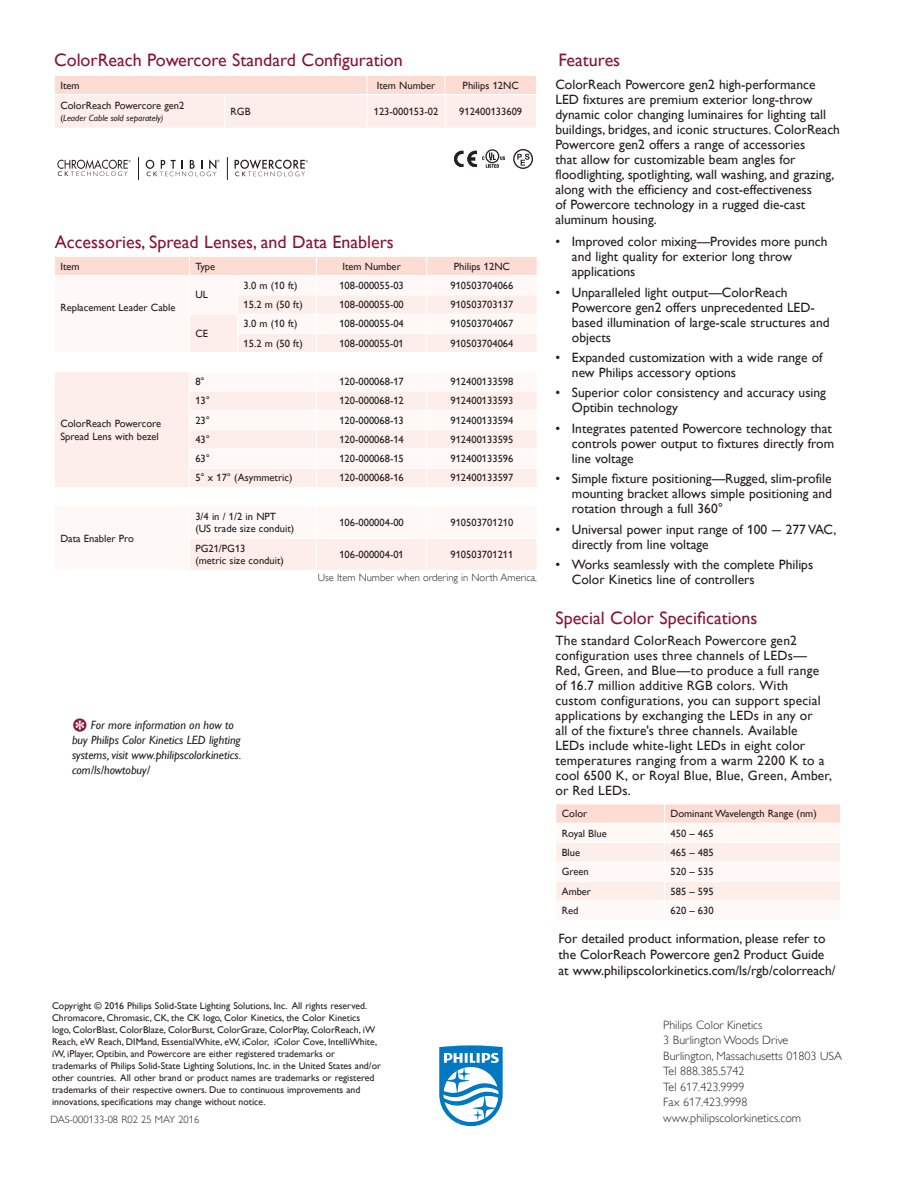
<style>
.page{position:relative;width:918px;height:1188px;background:#fff}
.page>*{position:absolute;margin:0;border:0;box-sizing:border-box;transform-origin:0 0}
.t1{font:18px "Gill Sans Alt One WGL";color:#881534}
.t2{font:13.5px/15px "Gill Sans Alt One WGL";color:#231f20}
.t3{font:12px/15.5px "Gill Sans Alt One WGL Light";color:#231f20}
.t4{font:italic 12px/15px "Gill Sans Alt One WGL";color:#231f20}
.t5{font:10.5px/12.6px "Gill Sans Alt One WGL";color:#231f20}
.t6{font:10.5px "Gill Sans Alt One WGL Light";color:#231f20}
.t7{font:9.75px/12px "Gill Sans Alt One WGL";color:#231f20}
.t8{font:italic 9px "Gill Sans Alt One WGL";color:#231f20}
.s1{font-style:normal}
</style>
<div class="page">
<svg style="left:55px;top:75px;width:481px;height:53px;background:#fde8e1"></svg>
<hr style="left:54px;top:94px;width:171px;height:1px;background:#fff">
<hr style="left:225px;top:94px;width:142px;height:1px;background:#fff">
<hr style="left:367px;top:94px;width:78px;height:1px;background:#fff">
<hr style="left:445px;top:94px;width:92px;height:1px;background:#fff">
<hr style="left:224px;top:95px;width:1px;height:33px;background:#fff">
<hr style="left:367px;top:95px;width:1px;height:33px;background:#fff">
<svg style="left:57px;top:160px;width:74px;height:16px"></svg>
<svg style="left:146px;top:159px;width:74px;height:17px"></svg>
<svg style="left:138px;top:157px;width:1px;height:23px"></svg>
<svg style="left:235px;top:159px;width:73px;height:17px"></svg>
<svg style="left:227px;top:157px;width:1px;height:23px"></svg>
<div style="left:190px;top:539px;width:347px;height:31px;background:#feeee9"></div>
<hr style="left:426px;top:539px;width:1px;height:31px;background:#fff">
<svg style="left:55px;top:256px;width:482px;height:231px"></svg>
<hr style="left:316px;top:539px;width:1px;height:31px;background:#fff">
<div style="left:513px;top:149px;width:20px;height:20px;border:1px solid #231f20;border-radius:50%"></div>
<svg style="left:517px;top:154px;width:13px;height:12px"></svg>
<svg style="left:439px;top:1045px;width:64px;height:81px"></svg>
<svg style="left:556px;top:804px;width:284px;height:97px"></svg>
<svg style="left:485px;top:149px;width:14px;height:14px"></svg>
<svg style="left:454px;top:151px;width:51px;height:17px"></svg>
<h1 class="t1" style="left:54px;top:48px;width:350px">ColorReach Powercore Standard Configuration</h1>
<p class="t5" style="left:60px;top:79px;width:21px">Item</p>
<p class="t5" style="left:377px;top:79px;width:60px">Item Number</p>
<p class="t5" style="left:463px;top:79px;width:58px">Philips 12NC</p>
<p class="t5" style="left:60px;top:99px;width:126px">ColorReach Powercore gen2</p>
<p class="t8" style="left:60px;top:112px;width:105px"><span class="s1">(</span>Leader Cable sold separately)</p>
<p class="t5" style="left:231px;top:105px;width:22px">RGB</p>
<p class="t5" style="left:374px;top:105px;width:66px">123-000153-02</p>
<p class="t5" style="left:459px;top:105px;width:64px">912400133609</p>
<h1 class="t1" style="left:55px;top:229px;width:341px">Accessories, Spread Lenses, and Data Enablers</h1>
<p class="t5" style="left:60px;top:260px;width:21px">Item</p>
<p class="t5" style="left:195px;top:260px;width:21px">Type</p>
<p class="t5" style="left:342px;top:260px;width:60px">Item Number</p>
<p class="t5" style="left:454px;top:260px;width:58px">Philips 12NC</p>
<p class="t5" style="left:60px;top:301px;width:117px">Replacement Leader Cable</p>
<p class="t5" style="left:244px;top:279px;width:55px">3.0 m (10 ft)</p>
<p class="t5" style="left:339px;top:279px;width:66px">108-000055-03</p>
<p class="t5" style="left:450px;top:279px;width:64px">910503704066</p>
<p class="t5" style="left:244px;top:298px;width:61px">15.2 m (50 ft)</p>
<p class="t5" style="left:339px;top:298px;width:66px">108-000055-00</p>
<p class="t5" style="left:450px;top:298px;width:64px">910503703137</p>
<p class="t5" style="left:195px;top:288px;width:14px">UL</p>
<p class="t5" style="left:60px;top:417px;width:102px">ColorReach Powercore<br>Spread Lens with bezel</p>
<p class="t5" style="left:60px;top:532px;width:75px">Data Enabler Pro</p>
<p class="t5" style="left:195px;top:327px;width:14px">CE</p>
<p class="t5" style="left:244px;top:317px;width:55px">3.0 m (10 ft)</p>
<p class="t5" style="left:339px;top:317px;width:66px">108-000055-04</p>
<p class="t5" style="left:450px;top:317px;width:64px">910503704067</p>
<p class="t5" style="left:244px;top:337px;width:61px">15.2 m (50 ft)</p>
<p class="t5" style="left:339px;top:337px;width:66px">108-000055-01</p>
<p class="t5" style="left:450px;top:337px;width:64px">910503704064</p>
<p class="t5" style="left:195px;top:375px;width:11px">8°</p>
<p class="t5" style="left:339px;top:375px;width:66px">120-000068-17</p>
<p class="t5" style="left:450px;top:375px;width:64px">912400133598</p>
<p class="t5" style="left:195px;top:394px;width:16px">13°</p>
<p class="t5" style="left:339px;top:394px;width:66px">120-000068-12</p>
<p class="t5" style="left:450px;top:394px;width:64px">912400133593</p>
<p class="t5" style="left:195px;top:414px;width:16px">23°</p>
<p class="t5" style="left:339px;top:414px;width:66px">120-000068-13</p>
<p class="t5" style="left:450px;top:414px;width:64px">912400133594</p>
<p class="t5" style="left:195px;top:433px;width:16px">43°</p>
<p class="t5" style="left:339px;top:433px;width:66px">120-000068-14</p>
<p class="t5" style="left:450px;top:433px;width:64px">912400133595</p>
<p class="t5" style="left:195px;top:452px;width:16px">63°</p>
<p class="t5" style="left:339px;top:452px;width:66px">120-000068-15</p>
<p class="t5" style="left:450px;top:452px;width:64px">912400133596</p>
<p class="t5" style="left:195px;top:471px;width:99px">5° x 17° (Asymmetric)</p>
<p class="t5" style="left:339px;top:471px;width:66px">120-000068-16</p>
<p class="t5" style="left:450px;top:471px;width:64px">912400133597</p>
<p class="t5" style="left:195px;top:510px;width:100px">3/4 in / 1/2 in NPT (US trade size conduit)</p>
<p class="t5" style="left:339px;top:516px;width:66px">106-000004-00</p>
<p class="t5" style="left:450px;top:516px;width:64px">910503701210</p>
<p class="t5" style="left:195px;top:542px;width:90px">PG21/PG13<br>(metric size conduit)</p>
<p class="t5" style="left:339px;top:548px;width:66px">106-000004-01</p>
<p class="t5" style="left:450px;top:548px;width:64px">910503701211</p>
<p class="t6" style="left:318px;top:570px;width:221px">Use Item Number when ordering in North America.</p>
<p class="t4" style="left:72px;top:717px;width:171px;text-indent:19px">For more information on how to buy Philips Color Kinetics LED lighting systems, visit www.philipscolorkinetics. com/ls/howtobuy/</p>
<p class="t7" style="left:52px;top:1000px;width:330px">Copyright © 2016 Philips Solid-State Lighting Solutions, Inc. All rights reserved.<br>Chromacore, Chromasic, CK, the CK logo, Color Kinetics, the Color Kinetics logo, ColorBlast, ColorBlaze, ColorBurst, ColorGraze, ColorPlay, ColorReach, iW Reach, eW Reach, DIMand, EssentialWhite, eW, iColor, iColor Cove, IntelliWhite, iW, iPlayer, Optibin, and Powercore are either registered trademarks or trademarks of Philips Solid-State Lighting Solutions, Inc. in the United States and/or other countries. All other brand or product names are trademarks or registered trademarks of their respective owners. Due to continuous improvements and innovations, specifications may change without notice.</p>
<p class="t6" style="left:50px;top:1113px;width:150px">DAS-000133-08 R02 25 MAY 2016</p>
<h1 class="t1" style="left:558px;top:48px;width:63px">Features</h1>
<p class="t2" style="left:555px;top:77px;width:286px">ColorReach Powercore gen2 high-performance LED fixtures are premium exterior long-throw dynamic color changing luminaires for lighting tall buildings, bridges, and iconic structures. ColorReach Powercore gen2 offers a range of accessories<br>that allow for customizable beam angles for floodlighting, spotlighting, wall washing, and grazing, along with the efficiency and cost-effectiveness<br>of Powercore technology in a rugged die-cast aluminum housing.</p>
<p class="t2" style="left:572px;top:234px;width:257px;text-indent:-16px">• Improved color mixing—Provides more punch and light quality for exterior long throw applications</p>
<p class="t2" style="left:572px;top:285px;width:259px;text-indent:-16px">• Unparalleled light output—ColorReach Powercore gen2 offers unprecedented LED&shy;based illumination of large-scale structures and objects</p>
<p class="t2" style="left:572px;top:350px;width:252px;text-indent:-16px">• Expanded customization with a wide range of new Philips accessory options</p>
<p class="t2" style="left:572px;top:385px;width:256px;text-indent:-16px">• Superior color consistency and accuracy using<br>Optibin technology</p>
<p class="t2" style="left:572px;top:421px;width:264px;text-indent:-16px">• Integrates patented Powercore technology that controls power output to fixtures directly from line voltage</p>
<p class="t2" style="left:572px;top:471px;width:262px;text-align:justify;text-indent:-16px">• Simple fixture positioning—Rugged, slim-profile mounting bracket allows simple positioning and rotation through a full 360°</p>
<p class="t2" style="left:572px;top:522px;width:266px;text-indent:-16px">• Universal power input range of 100 ― 277 VAC, directly from line voltage</p>
<p class="t2" style="left:572px;top:557px;width:243px;text-indent:-16px">• Works seamlessly with the complete Philips<br>Color Kinetics line of controllers</p>
<h1 class="t1" style="left:555px;top:605px;width:204px">Special Color Specifications</h1>
<p class="t2" style="left:555px;top:633px;width:278px">The standard ColorReach Powercore gen2 configuration uses three channels of LEDs— Red, Green, and Blue—to produce a full range of 16.7 million additive RGB colors. With custom configurations, you can support special applications by exchanging the LEDs in any or<br>all of the fixture's three channels. Available<br>LEDs include white-light LEDs in eight color temperatures ranging from a warm 2200 K to a cool 6500 K, or Royal Blue, Blue, Green, Amber, or Red LEDs.</p>
<p class="t5" style="left:562px;top:807px;width:27px">Color</p>
<p class="t5" style="left:671px;top:807px;width:148px">Dominant Wavelength Range (nm)</p>
<p class="t5" style="left:562px;top:827px;width:47px">Royal Blue</p>
<p class="t5" style="left:671px;top:827px;width:45px">450 – 465</p>
<p class="t5" style="left:562px;top:846px;width:20px">Blue</p>
<p class="t5" style="left:671px;top:846px;width:45px">465 – 485</p>
<p class="t5" style="left:562px;top:865px;width:28px">Green</p>
<p class="t5" style="left:671px;top:865px;width:45px">520 – 535</p>
<p class="t5" style="left:562px;top:885px;width:31px">Amber</p>
<p class="t5" style="left:671px;top:885px;width:45px">585 – 595</p>
<p class="t5" style="left:562px;top:904px;width:18px">Red</p>
<p class="t5" style="left:671px;top:904px;width:45px">620 – 630</p>
<p class="t2" style="left:558px;top:930px;width:279px;line-height:16.2px">For detailed product information, please refer to the ColorReach Powercore gen2 Product Guide at www.philipscolorkinetics.com/ls/rgb/colorreach/</p>
<p class="t3" style="left:663px;top:1017px;width:180px">Philips Color Kinetics<br>3 Burlington Woods Drive<br>Burlington, Massachusetts 01803 USA<br>Tel 888.385.5742<br>Tel 617.423.9999<br>Fax 617.423.9998 www.philipscolorkinetics.com</p>
</div>
